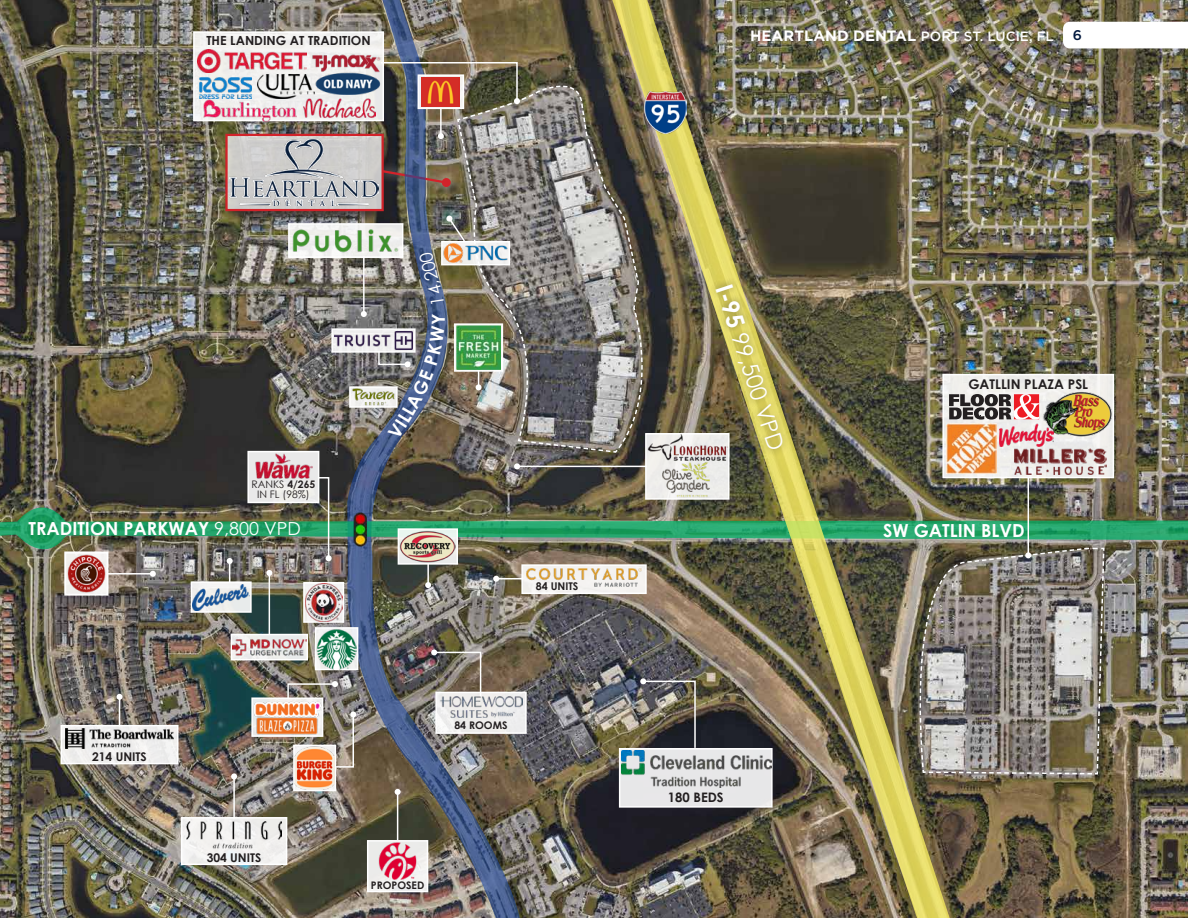
<style>
.page{position:relative;width:1188px;height:918px;background:#fff}
.page>*{position:absolute;margin:0;border:0;box-sizing:border-box;transform-origin:0 0}
.t1{font:22.8px "Century Gothic";color:#fff}
.t2{font:700 18px "Century Gothic";color:#fff}
.t3{font:700 15px "Gotham";color:#fff}
.t4{font:500 13.95px "Gotham";color:#03193e}
.t5{font:700 13.35px "Century Gothic";color:#231f20}
.t6{font:700 13.05px "Century Gothic";color:#231f20}
.t7{font:700 12.6px "Century Gothic";color:#231f20}
.t8{font:700 12px "Century Gothic";color:#231f20}
.t9{font:700 10.65px "Century Gothic";color:#231f20}
.t10{font:700 10.5px "Century Gothic";color:#231f20}
.t11{font:10.35px/10.4px "Century Gothic";color:#231f20;text-align:center}
.s1{font-weight:700}
.s2{font-weight:500;font-size:13.5px}
.s3{font-weight:700;font-size:24.3px}
.s4{font-weight:400}
</style>
<div class="page">
<img style="left:0;top:0;width:1188px;height:918px">
<div style="left:222px;top:131px;width:241px;height:93px;background:#231f20;opacity:.85"></div>
<svg style="left:228px;top:137px;width:118px;height:71px"></svg>
<div style="left:225px;top:134px;width:159px;height:77px;border:2px solid #d2232a"></div>
<img style="left:230px;top:140px;width:116px;height:65px">
<svg style="left:951px;top:551px;width:161px;height:231px;background:#797260"></svg>
<img style="left:346px;top:0;width:176px;height:918px">
<img style="left:0;top:506px;width:1188px;height:45px">
<img style="left:609px;top:0;width:342px;height:918px">
<img style="left:350px;top:510px;width:19px;height:38px">
<img style="left:654px;top:92px;width:33px;height:42px">
<div style="left:709px;top:277px;width:81px;height:180px;background:#231f20;opacity:.5"></div>
<hr style="left:517px;top:466px;width:130px;height:1px;background:#fff">
<svg style="left:514px;top:463px;width:6px;height:6px"></svg>
<div style="left:194px;top:32px;width:189px;height:89px;background:#f2f1ef"></div>
<div style="left:193px;top:31px;width:191px;height:90px;border:2px solid #fff"></div>
<img style="left:198px;top:50px;width:108px;height:23px">
<img style="left:199px;top:78px;width:53px;height:21px">
<img style="left:312px;top:54px;width:68px;height:16px">
<img style="left:303px;top:98px;width:72px;height:23px">
<img style="left:315px;top:70px;width:62px;height:25px">
<img style="left:258px;top:75px;width:57px;height:24px">
<img style="left:203px;top:98px;width:94px;height:25px">
<hr style="left:1028px;top:477px;width:1px;height:78px;background:#fff">
<svg style="left:910px;top:547px;width:195px;height:228px;background:#88837b"></svg>
<svg style="left:945px;top:377px;width:166px;height:98px;fill:#f0efec"></svg>
<div style="left:942px;top:374px;width:172px;height:104px;border:2px solid #fff"></div>
<svg style="left:949px;top:394px;width:90px;height:26px;background:#967071"></svg>
<img style="left:1041px;top:377px;width:73px;height:74px">
<img style="left:947px;top:423px;width:49px;height:50px">
<img style="left:1000px;top:424px;width:53px;height:23px">
<img style="left:1015px;top:448px;width:91px;height:26px">
<div style="left:646px;top:434px;width:83px;height:65px;background:#ededeb"></div>
<div style="left:645px;top:433px;width:85px;height:67px;border:2px solid #fff"></div>
<img style="left:645px;top:433px;width:86px;height:31px">
<img style="left:658px;top:460px;width:57px;height:38px">
<hr style="left:363px;top:256px;width:2px;height:58px;background:#fff">
<svg style="left:361px;top:311px;width:6px;height:6px"></svg>
<div style="left:288px;top:223px;width:115px;height:35px;border:2px solid #fff"></div>
<div style="left:332px;top:329px;width:83px;height:23px;background:#efeeee"></div>
<div style="left:331px;top:328px;width:85px;height:25px;border:2px solid #fff"></div>
<img style="left:290px;top:225px;width:87px;height:31px">
<img style="left:335px;top:333px;width:42px;height:14px">
<div style="left:349px;top:386px;width:49px;height:22px;border:2px solid #fff"></div>
<img style="left:352px;top:389px;width:25px;height:16px">
<svg style="left:316px;top:476px;width:16px;height:85px"></svg>
<div style="left:248px;top:452px;width:71px;height:50px;background:#e9e9e9"></div>
<div style="left:247px;top:451px;width:72px;height:52px;border:2px solid #fff"></div>
<img style="left:254px;top:453px;width:59px;height:26px">
<svg style="left:117px;top:694px;width:6px;height:31px"></svg>
<hr style="left:269px;top:573px;width:1px;height:61px;background:#fff">
<svg style="left:266px;top:570px;width:6px;height:6px"></svg>
<svg style="left:227px;top:558px;width:6px;height:23px"></svg>
<hr style="left:107px;top:573px;width:46px;height:2px;background:#fff">
<svg style="left:150px;top:571px;width:6px;height:6px"></svg>
<div style="left:61px;top:726px;width:117px;height:38px;background:#f0efee"></div>
<div style="left:61px;top:725px;width:118px;height:39px;border:2px solid #fff"></div>
<div style="left:231px;top:634px;width:77px;height:26px;border:2px solid #fff"></div>
<div style="left:191px;top:581px;width:61px;height:32px;border:2px solid #fff"></div>
<img style="left:65px;top:729px;width:109px;height:20px">
<img style="left:67px;top:554px;width:38px;height:39px">
<div style="left:64px;top:551px;width:44px;height:45px;border:2px solid #fff"></div>
<img style="left:192px;top:584px;width:58px;height:26px">
<img style="left:232px;top:633px;width:74px;height:28px">
<svg style="left:493px;top:576px;width:28px;height:6px"></svg>
<svg style="left:431px;top:649px;width:51px;height:50px;background:#7e756a"></svg>
<img style="left:640px;top:678px;width:57px;height:70px">
<hr style="left:427px;top:563px;width:2px;height:22px;background:#fff">
<svg style="left:425px;top:582px;width:6px;height:6px"></svg>
<div style="left:398px;top:528px;width:60px;height:37px;border:2px solid #fff"></div>
<div style="left:436px;top:692px;width:90px;height:41px;background:linear-gradient(to right,#f1f1ef,#edeceb)"></div>
<div style="left:435px;top:692px;width:92px;height:42px;border:2px solid #fff"></div>
<img style="left:439px;top:694px;width:84px;height:23px">
<div style="left:620px;top:749px;width:152px;height:58px;background:#e7e7e8"></div>
<div style="left:619px;top:748px;width:154px;height:60px;border:2px solid #fff"></div>
<img style="left:621px;top:751px;width:150px;height:36px">
<img style="left:400px;top:530px;width:56px;height:33px">
<div style="left:522px;top:565px;width:124px;height:28px;background:#f4f2f0"></div>
<div style="left:521px;top:564px;width:126px;height:30px;border:2px solid #fff"></div>
<img style="left:526px;top:568px;width:116px;height:18px">
<hr style="left:233px;top:776px;width:2px;height:43px;background:#fff">
<svg style="left:231px;top:773px;width:6px;height:6px"></svg>
<div style="left:182px;top:818px;width:105px;height:46px;background:#f1f2f1"></div>
<img style="left:187px;top:821px;width:95px;height:28px">
<svg style="left:287px;top:681px;width:51px;height:19px"></svg>
<svg style="left:335px;top:712px;width:21px;height:56px"></svg>
<div style="left:315px;top:627px;width:43px;height:43px;border:2px solid #fff"></div>
<div style="left:303px;top:582px;width:41px;height:41px;border:2px solid #fff"></div>
<div style="left:293px;top:745px;width:43px;height:46px;border:2px solid #fff"></div>
<svg style="left:254px;top:719px;width:66px;height:15px"></svg>
<div style="left:251px;top:697px;width:72px;height:40px;border:2px solid #fff"></div>
<img style="left:316px;top:629px;width:41px;height:40px">
<img style="left:295px;top:746px;width:39px;height:43px">
<img style="left:253px;top:699px;width:69px;height:20px">
<img style="left:257px;top:717px;width:61px;height:17px">
<img style="left:305px;top:584px;width:37px;height:37px">
<hr style="left:397px;top:792px;width:1px;height:48px;background:#fff">
<svg style="left:395px;top:789px;width:6px;height:6px"></svg>
<div style="left:368px;top:841px;width:60px;height:51px;background:#f0efee"></div>
<div style="left:367px;top:840px;width:61px;height:52px;border:2px solid #fff"></div>
<img style="left:378px;top:842px;width:39px;height:37px">
<svg style="left:1063px;top:22px;width:125px;height:26px"></svg>
<img style="left:377px;top:61px;width:277px;height:392px">
<p class="t7" style="left:206px;top:31px;width:166px">THE LANDING AT TRADITION</p>
<p class="t11" style="left:252px;top:479px;width:65px">RANKS <span class="s1">4/265<br></span>IN FL (98%)</p>
<p class="t3" style="left:750px;top:26px;width:305px">HEARTLAND DENTAL <span class="s2">PORT ST. LUCIE, FL</span></p>
<p class="t4" style="left:1073px;top:26px;width:11px">6</p>
<p class="t1" style="left:739px;top:281px;width:174px;rotate:72deg"><span class="s3">I-95</span> 99,500 VPD</p>
<p class="t5" style="left:968px;top:374px;width:121px">GATLLIN PLAZA PSL</p>
<p class="t2" style="left:28px;top:515px;width:274px">TRADITION PARKWAY <span class="s4">9,800 VPD</span></p>
<p class="t2" style="left:883px;top:517px;width:143px">SW GATLIN BLVD</p>
<p class="t8" style="left:92px;top:747px;width:56px">214 UNITS</p>
<p class="t8" style="left:207px;top:848px;width:56px">304 UNITS</p>
<p class="t9" style="left:536px;top:578px;width:44px">84 UNITS</p>
<p class="t10" style="left:454px;top:717px;width:55px">84 ROOMS</p>
<p class="t10" style="left:371px;top:877px;width:55px">PROPOSED</p>
<p class="t6" style="left:668px;top:787px;width:58px">180 BEDS</p>
</div>
